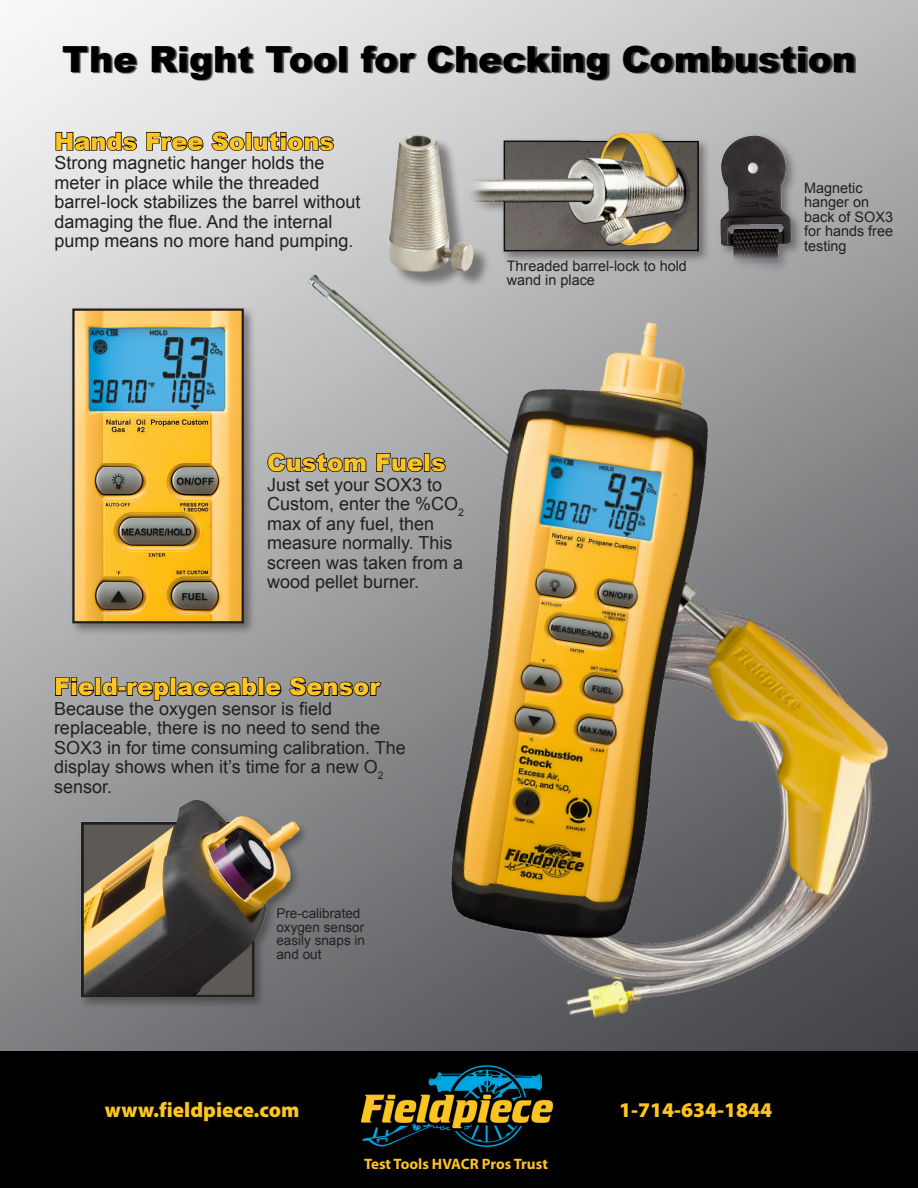
<style>
.page{position:relative;width:918px;height:1188px;background:#fff}
.page>*{position:absolute;margin:0;border:0;box-sizing:border-box;transform-origin:0 0}
.t1{font:900 36px "Arial";color:#000}
.Side_Headers{font:900 24px "Arial";color:#fec422}
.t2{font:900 21px "Myriad Pro";color:#fec422}
.back_and_side_text{font:18px/19.5px "Arial";color:#231f20}
.Side_Headers-2{font:18px/19.5px "Arial";color:#231f20}
.t3{font:700 15.15px "Myriad Pro";color:#fec422}
.Side_Headers-3{font:14.4px/14.4px "Arial";color:#231f20}
.Side_Headers-4{font:13.5px/13.5px "Arial";color:#231f20}
</style>
<div class="page">
<div style="left:0;top:1051px;width:918px;height:137px;background:#000"></div>
<img style="left:361px;top:1090px;width:193px;height:57px">
<img style="left:150px;top:207px;width:768px;height:883px">
<svg style="left:55px;top:131px;width:83px;height:21px;background:#989998"></svg>
<svg style="left:145px;top:131px;width:60px;height:21px"></svg>
<svg style="left:211px;top:131px;width:34px;height:21px"></svg>
<div style="left:246px;top:132px;width:6px;height:19px;border:2px solid #000"></div>
<svg style="left:253px;top:130px;width:82px;height:22px;background:#959595"></svg>
<svg style="left:54px;top:677px;width:41px;height:20px"></svg>
<div style="left:95px;top:677px;width:6px;height:19px;border:2px solid #000"></div>
<svg style="left:101px;top:677px;width:17px;height:20px"></svg>
<div style="left:118px;top:686px;width:8px;height:6px;border:2px solid #000"></div>
<svg style="left:126px;top:681px;width:44px;height:20px"></svg>
<div style="left:170px;top:677px;width:6px;height:19px;border:2px solid #000"></div>
<svg style="left:176px;top:677px;width:82px;height:20px;background:#656667"></svg>
<div style="left:258px;top:677px;width:6px;height:19px;border:2px solid #000"></div>
<svg style="left:265px;top:681px;width:18px;height:16px"></svg>
<svg style="left:289px;top:676px;width:94px;height:21px;background:#636465"></svg>
<svg style="left:267px;top:451px;width:100px;height:22px;background:#7b7b7d"></svg>
<svg style="left:375px;top:452px;width:72px;height:21px;background:#707172"></svg>
<div style="left:64px;top:46px;width:792px;height:35px;background:#231f20;opacity:.84"></div>
<div style="left:69px;top:305px;width:187px;height:331px;background:#231f20;opacity:.47"></div>
<img style="left:75px;top:312px;width:166px;height:308px">
<div style="left:72px;top:309px;width:172px;height:314px;border:2px solid #231f20"></div>
<img style="left:345px;top:83px;width:156px;height:234px">
<img style="left:399px;top:114px;width:418px;height:169px">
<img style="left:54px;top:777px;width:260px;height:270px">
<p class="t1" style="left:62px;top:33px;width:795px">The Right Tool for Checking Combustion</p>
<p class="Side_Headers" style="left:54px;top:124px;width:281px">Hands Free Solutions</p>
<p class="Side_Headers-2" style="left:54px;top:154px;width:308px">Strong magnetic hanger holds the meter in place while the threaded barrel-lock stabilizes the barrel without damaging the flue. And the internal pump means no more hand pumping.</p>
<p class="Side_Headers-3" style="left:507px;top:259px;width:182px">Threaded barrel-lock to hold wand in place</p>
<p class="Side_Headers-3" style="left:804px;top:181px;width:90px">Magnetic hanger on back of SOX3 for hands free testing</p>
<p class="Side_Headers" style="left:267px;top:445px;width:180px">Custom Fuels</p>
<p class="back_and_side_text" style="left:267px;top:475px;width:198px">Just set your SOX3 to<br>Custom, enter the %CO<sub>2 </sub>max of any fuel, then measure normally. This screen was taken from a wood pellet burner.</p>
<p class="Side_Headers" style="left:54px;top:669px;width:327px">Field-replaceable Sensor</p>
<p class="back_and_side_text" style="left:54px;top:699px;width:353px">Because the oxygen sensor is field replaceable, there is no need to send the SOX3 in for time consuming calibration. The display shows when it’s time for a new O<sub>2 </sub>sensor.</p>
<p class="Side_Headers-4" style="left:276px;top:907px;width:90px">Pre-calibrated oxygen sensor easily snaps in and out</p>
<p class="t2" style="left:105px;top:1098px;width:196px">www.fieldpiece.com</p>
<p class="t2" style="left:619px;top:1098px;width:155px">1-714-634-1844</p>
<p class="t3" style="left:364px;top:1154px;width:185px">Test Tools HVACR Pros Trust</p>
</div>
